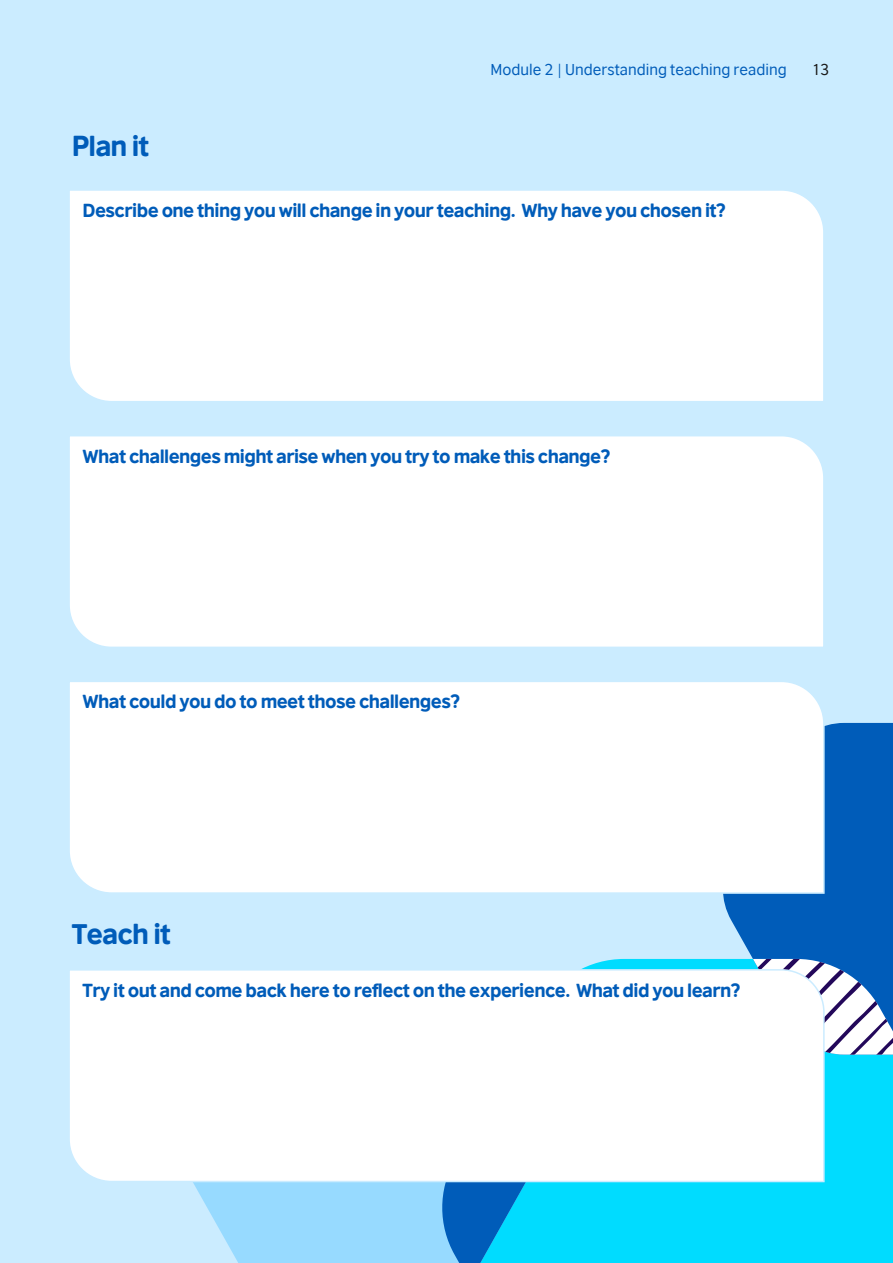
<style>
.page{position:relative;width:893px;height:1263px;background:#cbecff}
.page>*{position:absolute;margin:0;border:0;box-sizing:border-box;transform-origin:0 0}
.Subhead_A{font:27px "British Council Arabic Headline";letter-spacing:-.025em;color:#005cb9}
.Subhead_B{font:18px "British Council Arabic Headline";letter-spacing:-.025em;color:#005cb9}
.t1{font:15px "British Council Arabic";color:#005cb9}
.t2{font:15px "British Council Arabic";color:#1a1a1a}
</style>
<div class="page">
<div style="left:541px;top:959px;width:352px;height:304px;background:#00dcff"></div>
<div style="left:720px;top:723px;width:173px;height:245px;background:#005cb9"></div>
<svg style="left:193px;top:1183px;width:245px;height:80px;background:#9bdbff"></svg>
<svg style="left:753px;top:959px;width:140px;height:95px;background:#9ab1d5"></svg>
<svg style="left:438px;top:1183px;width:103px;height:80px;background:#0c95d8"></svg>
<div style="left:853px;top:1156px;width:40px;height:107px;background:#00dcff"></div>
<div style="left:70px;top:190px;width:753px;height:211px;background:#fff"></div>
<div style="left:70px;top:436px;width:753px;height:211px;background:#fff"></div>
<div style="left:70px;top:682px;width:755px;height:212px;background:#fff"></div>
<div style="left:70px;top:968px;width:755px;height:215px;background:#fff"></div>
<p class="Subhead_A" style="left:72px;top:131px;width:79px">Plan it</p>
<p class="t1" style="left:490px;top:61px;width:298px">Module 2 | Understanding teaching reading</p>
<p class="t2" style="left:812px;top:61px;width:19px">13</p>
<p class="Subhead_B" style="left:83px;top:200px;width:645px">Describe one thing you will change in your teaching. Why have you chosen it?</p>
<p class="Subhead_B" style="left:83px;top:446px;width:529px">What challenges might arise when you try to make this change?</p>
<p class="Subhead_B" style="left:83px;top:692px;width:379px">What could you do to meet those challenges?</p>
<p class="Subhead_A" style="left:72px;top:919px;width:100px">Teach it</p>
<p class="Subhead_B" style="left:83px;top:980px;width:659px">Try it out and come back here to reflect on the experience. What did you learn?</p>
</div>
